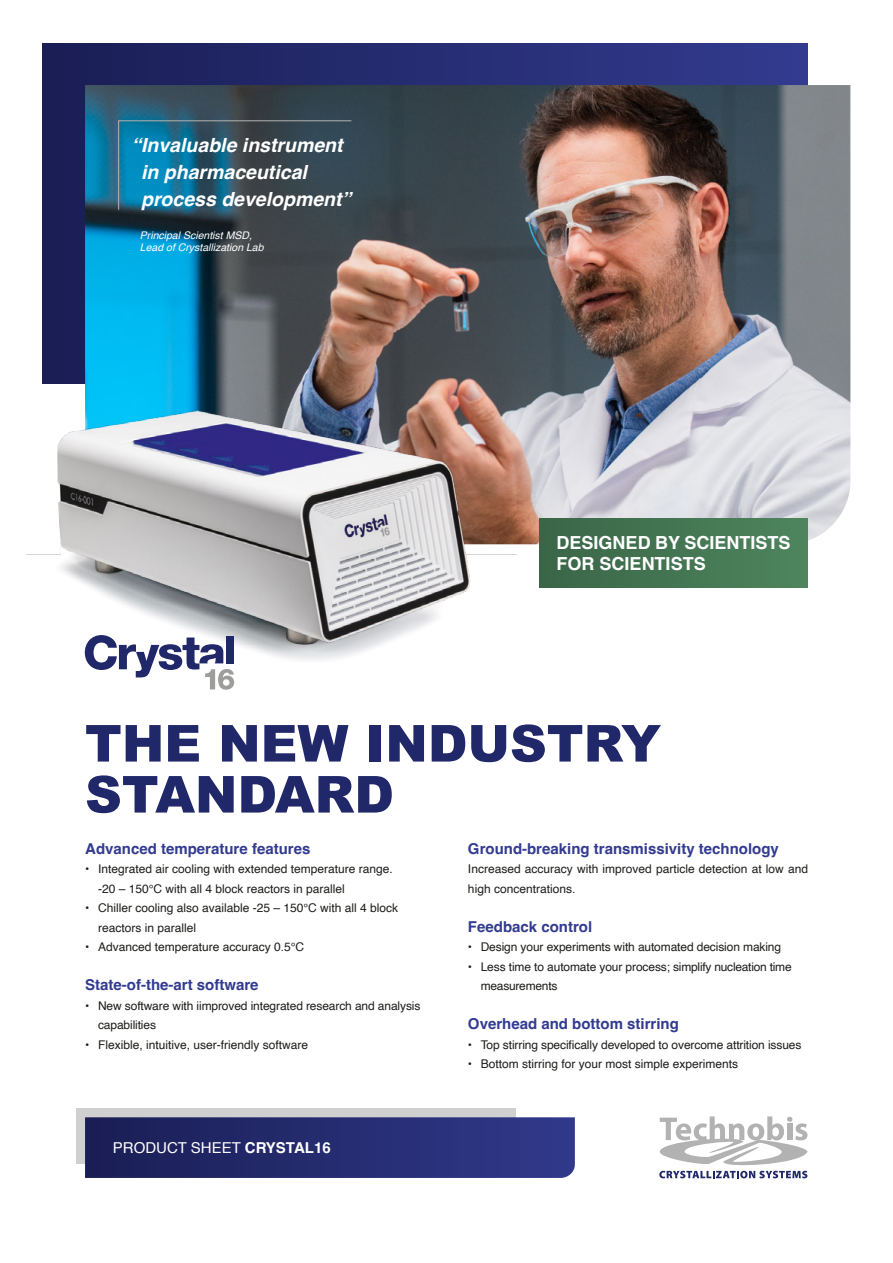
<style>
.page{position:relative;width:893px;height:1263px;background:#fff}
.page>*{position:absolute;margin:0;border:0;box-sizing:border-box;transform-origin:0 0}
.t1{font:900 51px/51px "Arial";color:#20286a}
.t2{font:italic 700 19.5px/27px "Helvetica";color:#fff}
.t3{font:700 18px/21.6px "Helvetica";color:#fff}
.t4{font:700 15px "Helvetica";color:#323b90}
.t5{font:15px "Helvetica";color:#fff}
.t6{font:12px/19.5px "Helvetica";color:#1d1d1b}
.t7{font:12px/19.5px "Helvetica";letter-spacing:-.02em;color:#1d1d1b}
.t8{font:italic 10.5px/12.6px "Helvetica";color:#fff}
.s1{font-weight:700}
</style>
<div class="page">
<div style="left:43px;top:43px;width:765px;height:340px;background:linear-gradient(to right,#1a1e54,#323b8f)"></div>
<img style="left:85px;top:85px;width:765px;height:459px">
<svg style="left:118px;top:120px;width:234px;height:90px;background:#275c72"></svg>
<img style="left:26px;top:364px;width:490px;height:296px">
<svg style="left:85px;top:635px;width:149px;height:55px"></svg>
<div style="left:77px;top:1109px;width:439px;height:55px;background:#d0d0d0"></div>
<svg style="left:85px;top:1117px;width:490px;height:61px;background:#262c70"></svg>
<svg style="left:659px;top:1116px;width:148px;height:62px"></svg>
<div style="left:540px;top:518px;width:267px;height:69px;background:linear-gradient(to right,#3a6647,#4e855e)"></div>
<h2 class="t2" style="left:141px;top:134px;width:212px;text-indent:-10px">“Invaluable instrument in pharmaceutical process development”</h2>
<p class="t8" style="left:140px;top:229px;width:125px">Principal Scientist MSD,<br>Lead of Crystallization Lab</p>
<h3 class="t3" style="left:557px;top:534px;width:235px">DESIGNED BY SCIENTISTS<br>FOR SCIENTISTS</h3>
<h1 class="t1" style="left:85px;top:716px;width:577px">THE NEW INDUSTRY<br>STANDARD</h1>
<p class="t4" style="left:85px;top:839px;width:227px">Advanced temperature features</p>
<p class="t6" style="left:98px;top:860px;width:296px;text-indent:-13px">• Integrated air cooling with extended temperature range. -20 – 150°C with all 4 block reactors in parallel</p>
<p class="t6" style="left:98px;top:899px;width:302px;text-indent:-13px">• Chiller cooling also available -25 – 150°C with all 4 block reactors in parallel</p>
<p class="t6" style="left:85px;top:938px;width:220px">• Advanced temperature accuracy 0.5°C</p>
<p class="t4" style="left:85px;top:976px;width:175px">State-of-the-art software</p>
<p class="t6" style="left:98px;top:996px;width:324px;text-indent:-13px">• New software with iimproved integrated research and analysis capabilities</p>
<p class="t6" style="left:85px;top:1035px;width:224px">• Flexible, intuitive, user-friendly software</p>
<p class="t5" style="left:113px;top:1136px;width:219px">PRODUCT SHEET <span class="s1">CRYSTAL16</span></p>
<p class="t4" style="left:468px;top:839px;width:312px">Ground-breaking transmissivity technology</p>
<p class="t6" style="left:468px;top:860px;width:342px">Increased accuracy with improved particle detection at low and high concentrations.</p>
<p class="t4" style="left:468px;top:917px;width:126px">Feedback control</p>
<p class="t6" style="left:468px;top:938px;width:315px">• Design your experiments with automated decision making</p>
<p class="t7" style="left:481px;top:957px;width:312px;text-indent:-13px">• Less time to automate your process; simplify nucleation time measurements</p>
<p class="t4" style="left:468px;top:1015px;width:212px">Overhead and bottom stirring</p>
<p class="t6" style="left:468px;top:1035px;width:335px">• Top stirring specifically developed to overcome attrition issues</p>
<p class="t6" style="left:468px;top:1055px;width:272px">• Bottom stirring for your most simple experiments</p>
</div>
